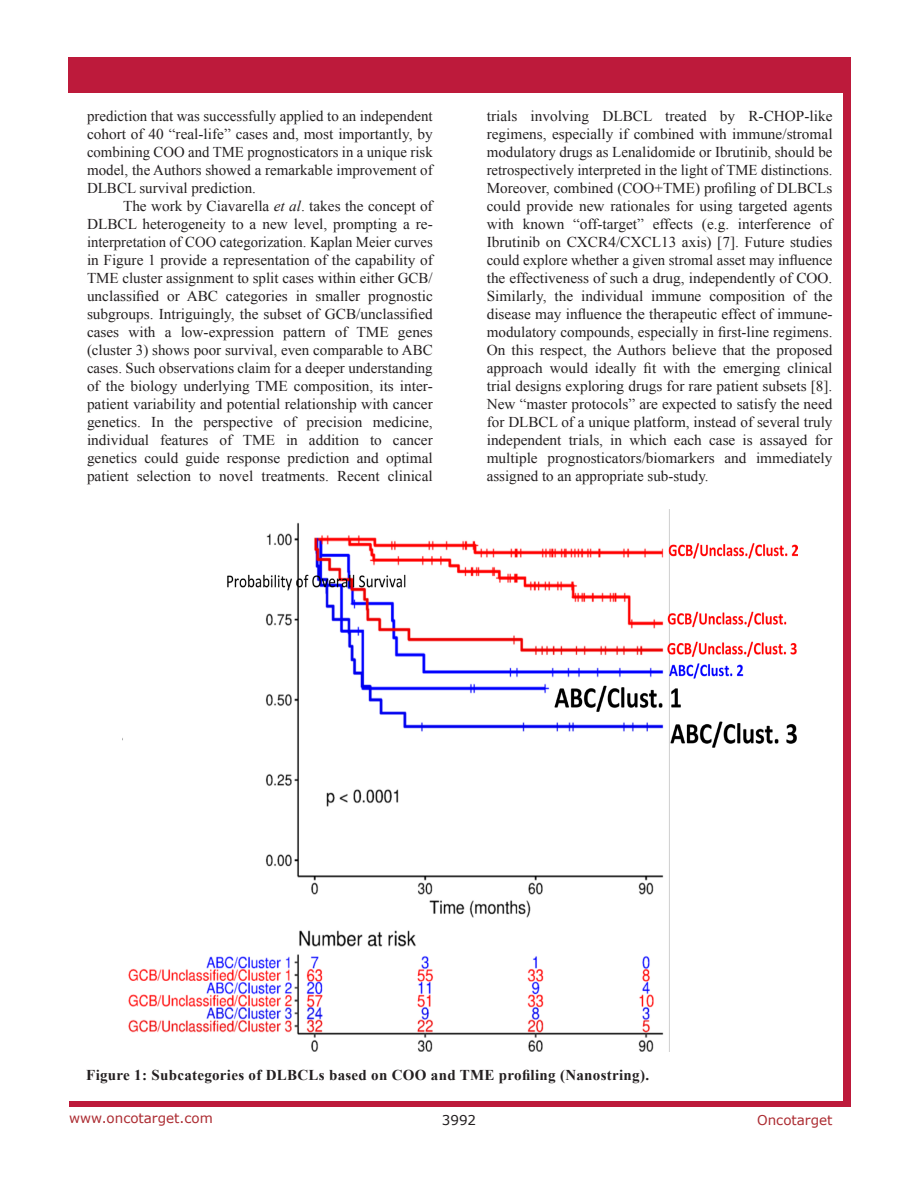
<style>
.page{position:relative;width:918px;height:1188px;background:#fff}
.page>*{position:absolute;margin:0;border:0;box-sizing:border-box;transform-origin:0 0}
.BodyTextEditorial{font:15px/18px "Times New Roman";color:#231f20;text-align:justify}
.FigureText{font:700 15px "Times New Roman";letter-spacing:.02em;color:#231f20}
.t1{font:13.5px "Verdana";color:#ac2b31}
.t2{font:13.5px "Verdana";color:#231f20}
.s1{font-style:italic}
</style>
<div class="page">
<div style="left:68px;top:57px;width:782px;height:36px;background:#bd1a3b"></div>
<img style="left:122px;top:509px;width:675px;height:543px">
<p class="BodyTextEditorial" style="left:87px;top:107px;width:347px">prediction that was successfully applied to an independent cohort of 40 “real-life” cases and, most importantly, by combining COO and TME prognosticators in a unique risk model, the Authors showed a remarkable improvement of DLBCL survival prediction.</p>
<p class="BodyTextEditorial" style="left:87px;top:197px;width:347px;text-indent:36px">The work by Ciavarella <span class="s1">et al</span>. takes the concept of DLBCL heterogeneity to a new level, prompting a re&shy;interpretation of COO categorization. Kaplan Meier curves in Figure 1 provide a representation of the capability of TME cluster assignment to split cases within either GCB/ unclassified or ABC categories in smaller prognostic subgroups. Intriguingly, the subset of GCB/unclassified cases with a low-expression pattern of TME genes (cluster 3) shows poor survival, even comparable to ABC cases. Such observations claim for a deeper understanding of the biology underlying TME composition, its inter&shy;patient variability and potential relationship with cancer genetics. In the perspective of precision medicine, individual features of TME in addition to cancer genetics could guide response prediction and optimal patient selection to novel treatments. Recent clinical</p>
<p class="BodyTextEditorial" style="left:487px;top:107px;width:347px">trials involving DLBCL treated by R-CHOP-like regimens, especially if combined with immune/stromal modulatory drugs as Lenalidomide or Ibrutinib, should be retrospectively interpreted in the light of TME distinctions.<br>Moreover, combined (COO+TME) profiling of DLBCLs could provide new rationales for using targeted agents with known “off-target” effects (e.g. interference of Ibrutinib on CXCR4/CXCL13 axis) [7]. Future studies could explore whether a given stromal asset may influence the effectiveness of such a drug, independently of COO.<br>Similarly, the individual immune composition of the disease may influence the therapeutic effect of immune&shy;modulatory compounds, especially in first-line regimens.<br>On this respect, the Authors believe that the proposed approach would ideally fit with the emerging clinical trial designs exploring drugs for rare patient subsets [8].<br>New “master protocols” are expected to satisfy the need for DLBCL of a unique platform, instead of several truly independent trials, in which each case is assayed for multiple prognosticators/biomarkers and immediately assigned to an appropriate sub-study.</p>
<p class="FigureText" style="left:86px;top:1064px;width:564px">Figure 1: Subcategories of DLBCLs based on COO and TME profiling (Nanostring).</p>
<p class="t1" style="left:69px;top:1109px;width:145px">www.oncotarget.com</p>
<p class="t2" style="left:442px;top:1111px;width:36px">3992</p>
<p class="t1" style="left:757px;top:1111px;width:77px">Oncotarget</p>
</div>
